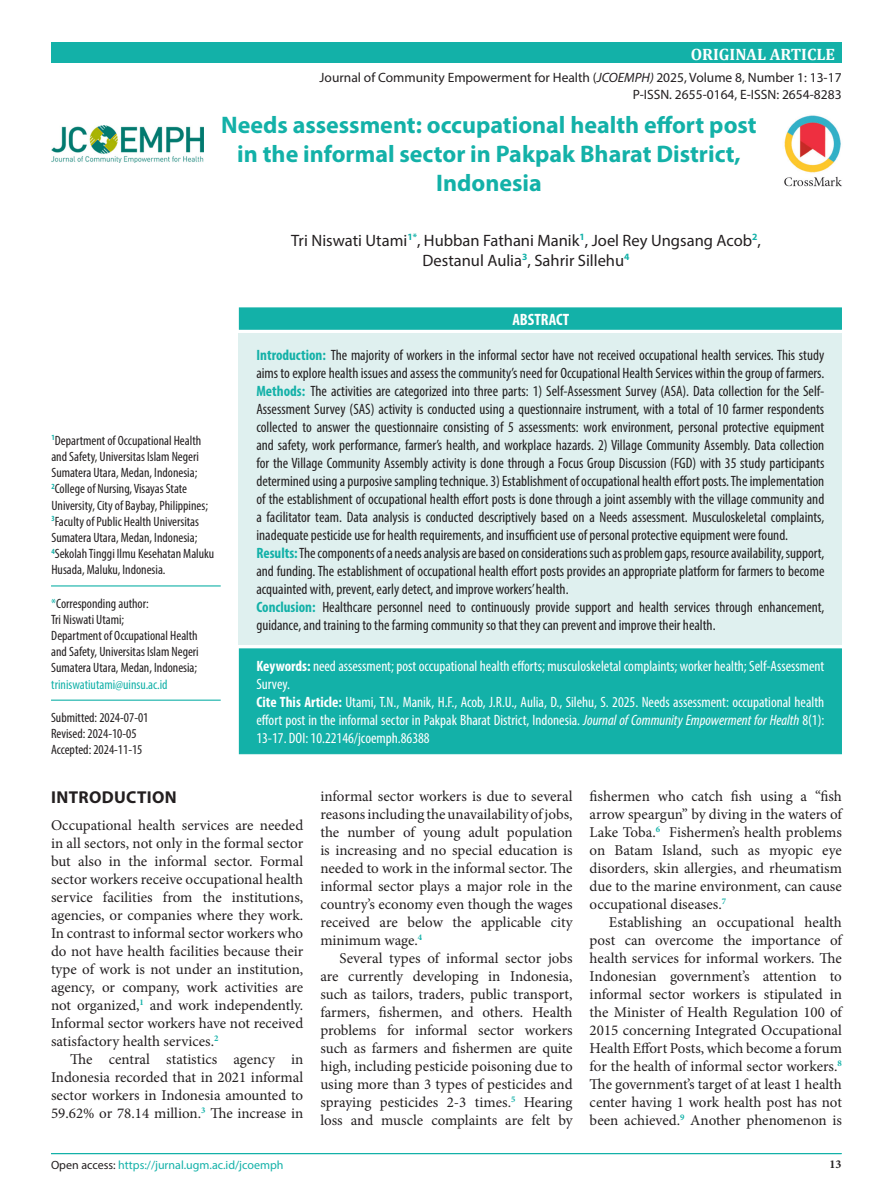
<style>
.page{position:relative;width:893px;height:1191px;background:#fff}
.page>*{position:absolute;margin:0;border:0;box-sizing:border-box;transform-origin:0 0}
.Judul_Naskah{font:700 24px/28.8px "Myriad Pro";color:#13b1a8;text-align:center}
.Judul{font:700 17.25px "Myriad Pro";letter-spacing:.02em;color:#231f20}
.Author{font:16.5px "Myriad Pro";color:#231f20}
.t1{font:700 16.5px "Cambria";color:#fff}
.Default{font:700 condensed 16.5px "Myriad Pro";color:#fff}
.t2{font:15px/18px "Minion Pro";color:#231f20;text-align:justify}
.Abstrak{font:condensed 15px/18px "Myriad Pro";color:#231f20}
.Keywords{font:condensed 15px/18px "Myriad Pro";color:#fff}
.Afiliasi{font:condensed 13.5px/16.2px "Myriad Pro";color:#231f20}
.t3{font:13.5px "Myriad Pro";color:#231f20}
.Afiliasi-2{font:condensed 13.5px "Myriad Pro";color:#13b1a8}
.judul{font:12px "Myriad Pro";color:#13b1a8}
.judul-2{font:700 12px "Minion Pro";color:#231f20}
.s1{font-style:italic}
.s2{color:#13b1a8}
.s3{font-weight:700;color:#13b1a8}
.s4{font-weight:700}
.s5{color:#231f20}
</style>
<div class="page">
<div style="left:51px;top:43px;width:791px;height:20px;background:#13b1a8"></div>
<div style="left:239px;top:307px;width:603px;height:23px;background:#13b1a8;border:1px solid #13b1a8"></div>
<div style="left:239px;top:333px;width:603px;height:312px;background:#dff0ef"></div>
<div style="left:239px;top:648px;width:603px;height:106px;background:#13b1a8;border:1px solid #13b1a8"></div>
<img style="left:784px;top:115px;width:58px;height:72px">
<hr style="left:51px;top:585px;width:170px;height:1px;background:#13b1a8">
<hr style="left:51px;top:699px;width:170px;height:1px;background:#13b1a8">
<hr style="left:51px;top:1153px;width:790px;height:1px;background:#13b1a8">
<img style="left:51px;top:125px;width:153px;height:38px">
<p class="t1" style="left:691px;top:43px;width:146px">ORIGINAL ARTICLE</p>
<p class="t3" style="left:320px;top:70px;width:523px">Journal of Community Empowerment for Health (<span class="s1">JCOEMPH)</span> 2025, Volume 8, Number 1: 13-17</p>
<p class="t3" style="left:633px;top:86px;width:210px">P-ISSN. 2655-0164, E-ISSN: 2654-8283</p>
<p class="Judul_Naskah" style="left:221px;top:110px;width:537px">Needs assessment: occupational health effort post in the informal sector in Pakpak Bharat District,<br>Indonesia</p>
<p class="Author" style="left:291px;top:230px;width:471px">Tri Niswati Utami<sup>1*</sup>, Hubban Fathani Manik<sup>1</sup>, Joel Rey Ungsang Acob<sup>2</sup>,</p>
<p class="Author" style="left:422px;top:250px;width:209px">Destanul Aulia<sup>3</sup>, Sahrir Sillehu<sup>4</sup></p>
<p class="Afiliasi" style="left:51px;top:432px;width:151px"><sup>1</sup>Department of Occupational Health and Safety, Universitas Islam Negeri<br>Sumatera Utara, Medan, Indonesia;</p>
<p class="Afiliasi" style="left:51px;top:480px;width:158px"><sup>2</sup>College of Nursing, Visayas State<br>University, City of Baybay, Philippines;</p>
<p class="Afiliasi" style="left:51px;top:513px;width:149px"><sup>3</sup>Faculty of Public Health Universitas<br>Sumatera Utara, Medan, Indonesia;</p>
<p class="Afiliasi" style="left:51px;top:545px;width:164px"><sup>4</sup>Sekolah Tinggi Ilmu Kesehatan Maluku<br>Husada, Maluku, Indonesia.</p>
<p class="Afiliasi" style="left:51px;top:595px;width:99px"><span class="s2">*</span>Corresponding author:</p>
<p class="Afiliasi" style="left:51px;top:611px;width:74px">Tri Niswati Utami;</p>
<p class="Afiliasi" style="left:51px;top:627px;width:149px;text-align:justify">Department of Occupational Health and Safety, Universitas Islam Negeri Sumatera Utara, Medan, Indonesia;</p>
<p class="Afiliasi-2" style="left:51px;top:676px;width:118px">triniswatiutami@uinsu.ac.id</p>
<p class="Afiliasi" style="left:51px;top:709px;width:99px">Submitted: 2024-07-01</p>
<p class="Afiliasi" style="left:51px;top:725px;width:87px">Revised: 2024-10-05</p>
<p class="Afiliasi" style="left:51px;top:741px;width:93px">Accepted: 2024-11-15</p>
<p class="Default" style="left:512px;top:309px;width:58px">ABSTRACT</p>
<p class="Abstrak" style="left:256px;top:346px;width:569px"><span class="s3">Introduction:</span> The majority of workers in the informal sector have not received occupational health services. This study aims to explore health issues and assess the community’s need for Occupational Health Services within the group of farmers.</p>
<p class="Abstrak" style="left:256px;top:382px;width:569px;text-align:justify"><span class="s3">Methods:</span> The activities are categorized into three parts: 1) Self-Assessment Survey (ASA). Data collection for the Self-Assessment Survey (SAS) activity is conducted using a questionnaire instrument, with a total of 10 farmer respondents collected to answer the questionnaire consisting of 5 assessments: work environment, personal protective equipment and safety, work performance, farmer’s health, and workplace hazards. 2) Village Community Assembly. Data collection for the Village Community Assembly activity is done through a Focus Group Discussion (FGD) with 35 study participants determined using a purposive sampling technique. 3) Establishment of occupational health effort posts. The implementation of the establishment of occupational health effort posts is done through a joint assembly with the village community and a facilitator team. Data analysis is conducted descriptively based on a Needs assessment. Musculoskeletal complaints, inadequate pesticide use for health requirements, and insufficient use of personal protective equipment were found.</p>
<p class="Abstrak" style="left:256px;top:544px;width:569px;text-align:justify"><span class="s3">Results:</span> The components of a needs analysis are based on considerations such as problem gaps, resource availability, support, and funding. The establishment of occupational health effort posts provides an appropriate platform for farmers to become acquainted with, prevent, early detect, and improve workers’ health.</p>
<p class="Abstrak" style="left:256px;top:598px;width:569px"><span class="s3">Conclusion:</span> Healthcare personnel need to continuously provide support and health services through enhancement, guidance, and training to the farming community so that they can prevent and improve their health.</p>
<p class="Keywords" style="left:256px;top:657px;width:569px"><span class="s4">Keywords:</span> need assessment; post occupational health efforts; musculoskeletal complaints; worker health; Self-Assessment<br>Survey.</p>
<p class="Keywords" style="left:256px;top:693px;width:569px;text-align:justify"><span class="s4">Cite This Article:</span> Utami, T.N., Manik, H.F., Acob, J.R.U., Aulia, D., Silehu, S. 2025. Needs assessment: occupational health effort post in the informal sector in Pakpak Bharat District, Indonesia. <span class="s1">Journal of Community Empowerment for Health</span> 8(1):<br>13-17. DOI: 10.22146/jcoemph.86388</p>
<p class="Judul" style="left:51px;top:786px;width:127px">INTRODUCTION</p>
<p class="t2" style="left:51px;top:816px;width:254px">Occupational health services are needed in all sectors, not only in the formal sector but also in the informal sector. Formal sector workers receive occupational health service facilities from the institutions, agencies, or companies where they work.<br>In contrast to informal sector workers who do not have health facilities because their type of work is not under an institution, agency, or company, work activities are not organized,<sup>1</sup> and work independently.<br>Informal sector workers have not received satisfactory health services.<sup>2</sup></p>
<p class="t2" style="left:51px;top:1050px;width:254px;text-indent:19px">The central statistics agency in Indonesia recorded that in 2021 informal sector workers in Indonesia amounted to 59.62% or 78.14 million.<sup>3</sup> The increase in</p>
<p class="judul" style="left:51px;top:1157px;width:234px"><span class="s5">Open access:</span> https://jurnal.ugm.ac.id/jcoemph</p>
<p class="t2" style="left:320px;top:787px;width:254px">informal sector workers is due to several reasons including the unavailability of jobs, the number of young adult population is increasing and no special education is needed to work in the informal sector. The informal sector plays a major role in the country’s economy even though the wages received are below the applicable city minimum wage.<sup>4</sup></p>
<p class="t2" style="left:320px;top:949px;width:254px;text-indent:19px">Several types of informal sector jobs are currently developing in Indonesia, such as tailors, traders, public transport, farmers, fishermen, and others. Health problems for informal sector workers such as farmers and fishermen are quite high, including pesticide poisoning due to using more than 3 types of pesticides and spraying pesticides 2-3 times.<sup>5</sup> Hearing loss and muscle complaints are felt by</p>
<p class="t2" style="left:590px;top:787px;width:254px">fishermen who catch fish using a “fish arrow speargun” by diving in the waters of Lake Toba.<sup>6</sup> Fishermen’s health problems on Batam Island, such as myopic eye disorders, skin allergies, and rheumatism due to the marine environment, can cause occupational diseases.<sup>7</sup></p>
<p class="t2" style="left:590px;top:913px;width:254px;text-indent:19px">Establishing an occupational health post can overcome the importance of health services for informal workers. The Indonesian government’s attention to informal sector workers is stipulated in the Minister of Health Regulation 100 of 2015 concerning Integrated Occupational Health Effort Posts, which become a forum for the health of informal sector workers.<sup>8<br></sup>The government’s target of at least 1 health center having 1 work health post has not been achieved.<sup>9</sup> Another phenomenon is</p>
<p class="judul-2" style="left:829px;top:1155px;width:13px">13</p>
</div>
